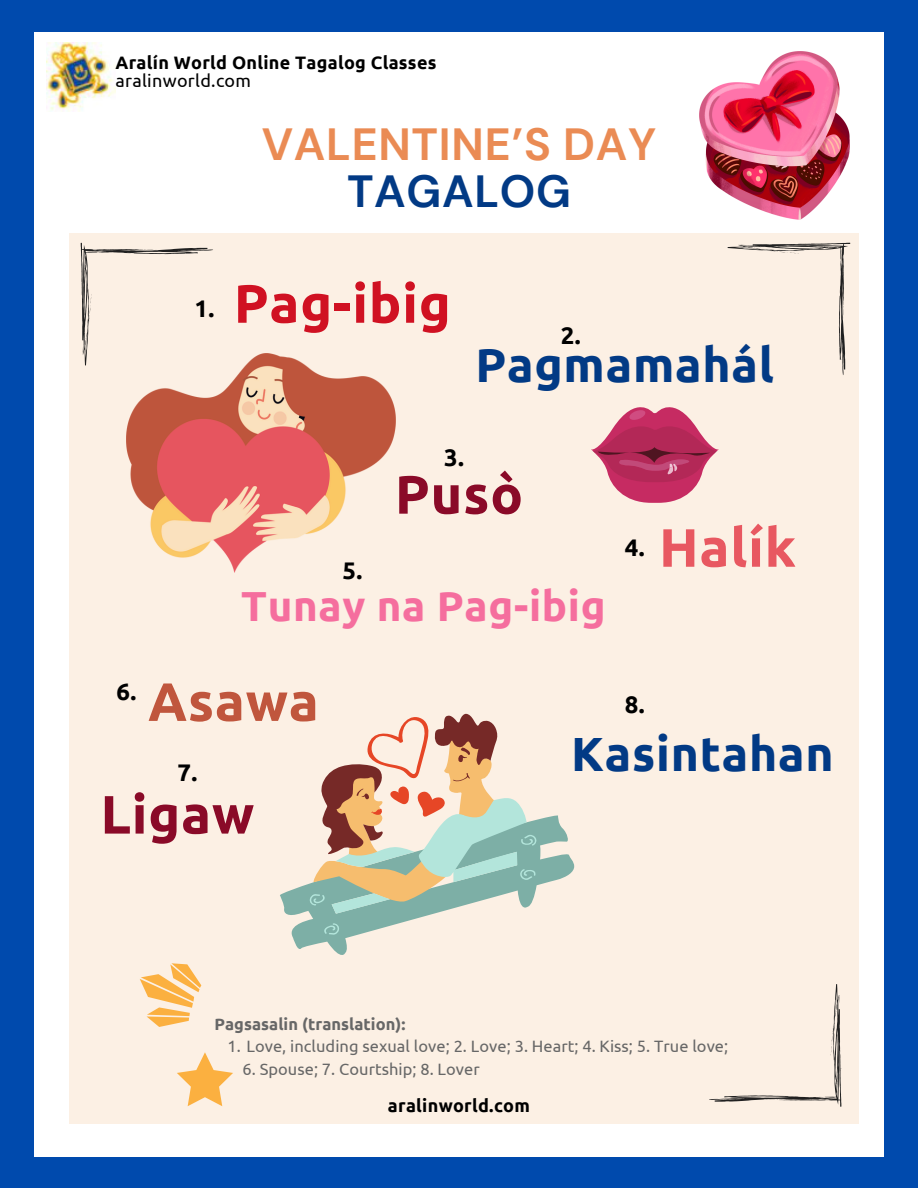
<style>
.page{position:relative;width:918px;height:1188px;background:#004aad}
.page>*{position:absolute;margin:0;border:0;box-sizing:border-box;transform-origin:0 0}
.t1{font:700 54px "Ubuntu";letter-spacing:.015em;color:#8a0a28}
.t2{font:700 54px "Ubuntu";letter-spacing:.015em;color:#d01122}
.t3{font:700 54px "Ubuntu";letter-spacing:.015em;color:#e85861}
.t4{font:700 54px "Ubuntu";letter-spacing:.015em;color:#c0563d}
.t5{font:700 48px "Ubuntu";letter-spacing:.015em;color:#023a85}
.t6{font:700 45px/46.2px "DM Sans";letter-spacing:.015em;color:#ea8b54;text-align:center}
.t7{font:700 42px "Ubuntu";letter-spacing:.015em;color:#f56e9e}
.t8{font:700 24px "Ubuntu";color:#000}
.t9{font:700 18px "Ubuntu";letter-spacing:.015em;color:#000}
.t10{font:18px "Ubuntu";letter-spacing:.015em;color:#000}
.t11{font:16.5px "Ubuntu";letter-spacing:.005em;color:#676767}
.t12{font:700 16.5px "Ubuntu";letter-spacing:.005em;color:#676767}
.s1{color:#023a85}
</style>
<div class="page">
<div style="left:34px;top:32px;width:850px;height:1124px;background:#fff"></div>
<div style="left:70px;top:234px;width:789px;height:889px;background:#fcf0e4"></div>
<img style="left:47px;top:43px;width:68px;height:68px">
<svg style="left:81px;top:243px;width:132px;height:122px"></svg>
<svg style="left:728px;top:243px;width:122px;height:132px"></svg>
<svg style="left:709px;top:984px;width:132px;height:123px"></svg>
<img style="left:699px;top:51px;width:151px;height:169px">
<img style="left:126px;top:354px;width:269px;height:218px">
<svg style="left:591px;top:407px;width:128px;height:96px"></svg>
<svg style="left:280px;top:713px;width:294px;height:242px"></svg>
<svg style="left:140px;top:963px;width:93px;height:143px"></svg>
<p class="t9" style="left:116px;top:52px;width:323px">Aralín World Online Tagalog Classes</p>
<p class="t10" style="left:116px;top:70px;width:137px">aralinworld.com</p>
<p class="t6" style="left:262px;top:122px;width:396px">VALENTINE’S DAY<br><span class="s1">TAGALOG</span></p>
<h1 class="t8" style="left:194px;top:295px;width:21px">1.</h1>
<h5 class="t2" style="left:234px;top:272px;width:219px">Pag-ibig</h5>
<h1 class="t8" style="left:561px;top:321px;width:21px">2.</h1>
<p class="t5" style="left:475px;top:337px;width:300px">Pagmamahál</p>
<h5 class="t8" style="left:444px;top:444px;width:21px">3.</h5>
<h4 class="t8" style="left:343px;top:557px;width:21px">5.</h4>
<h5 class="t1" style="left:395px;top:463px;width:130px">Pusò</h5>
<h1 class="t7" style="left:241px;top:582px;width:366px">Tunay na Pag-ibig</h1>
<h5 class="t8" style="left:625px;top:533px;width:21px">4.</h5>
<p class="t3" style="left:659px;top:516px;width:138px">Halík</p>
<h1 class="t8" style="left:116px;top:677px;width:21px">6.</h1>
<p class="t4" style="left:148px;top:671px;width:172px">Asawa</p>
<h5 class="t8" style="left:178px;top:759px;width:21px">7.</h5>
<h5 class="t8" style="left:625px;top:691px;width:21px">8.</h5>
<h3 class="t5" style="left:571px;top:726px;width:264px">Kasintahan</h3>
<h5 class="t1" style="left:101px;top:783px;width:155px">Ligaw</h5>
<p class="t12" style="left:215px;top:1015px;width:192px">Pagsasalin (translation):</p>
<p class="t11" style="left:227px;top:1037px;width:502px">1. Love, including sexual love; 2. Love; 3. Heart; 4. Kiss; 5. True love;</p>
<p class="t11" style="left:242px;top:1059px;width:239px">6. Spouse; 7. Courtship; 8. Lover</p>
<h2 class="t9" style="left:388px;top:1096px;width:144px">aralinworld.com</h2>
</div>
